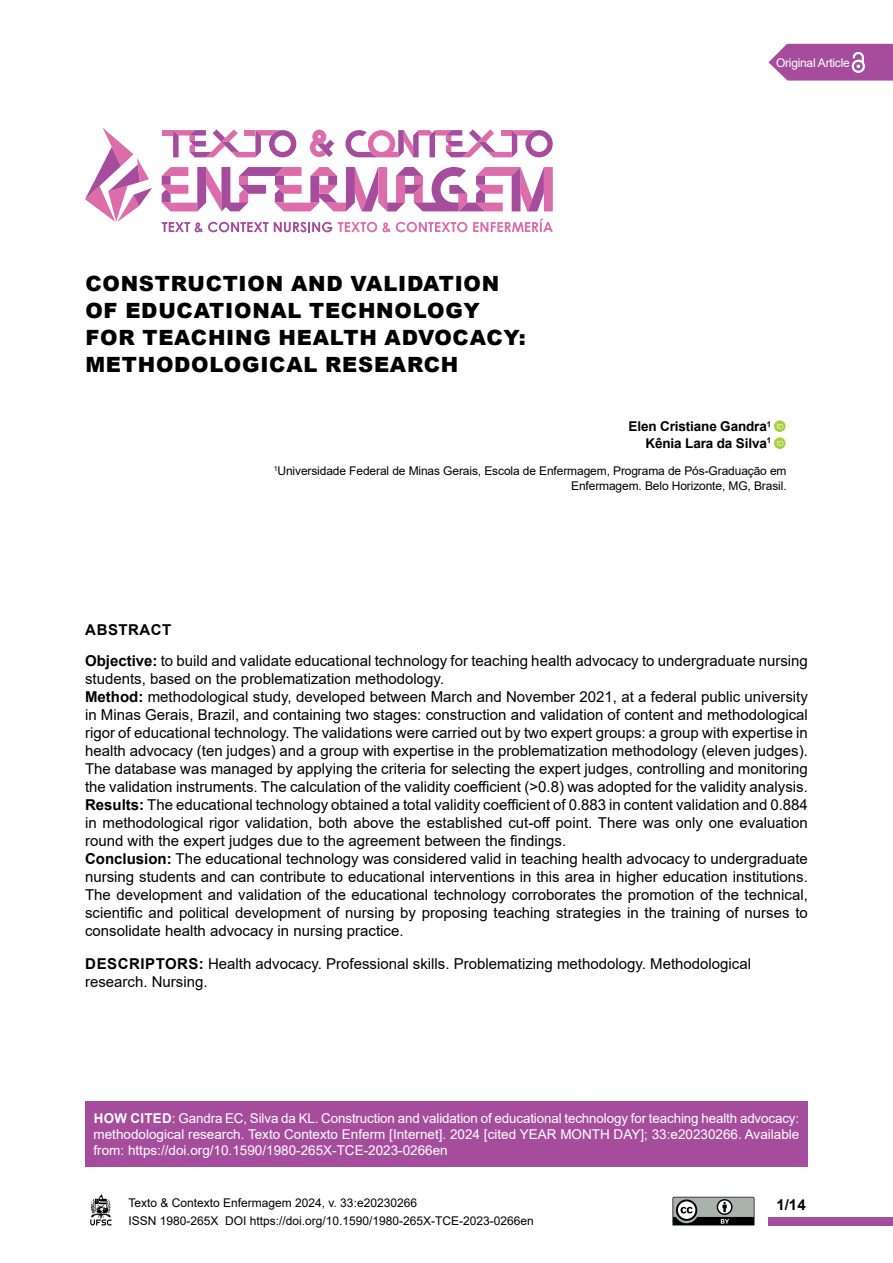
<style>
.page{position:relative;width:893px;height:1263px;background:#fff}
.page>*{position:absolute;margin:0;border:0;box-sizing:border-box;transform-origin:0 0}
.t1{font:900 21px/27px "Arial";letter-spacing:.035em;color:#000}
.t2{font:15px/18px "Arial";color:#000}
.t3{font:700 15px "Arial";color:#000}
.t4{font:13.5px/16.2px "Arial";color:#fff;text-align:justify}
.t5{font:700 13.5px/16.5px "Arial";letter-spacing:-.01em;color:#000;text-align:right}
.t6{font:12px/18px "Arial";letter-spacing:-.01em;color:#000}
.t7{font:12px "Arial";letter-spacing:-.02em;color:#fff}
.s1{font-weight:700}
</style>
<div class="page">
<div style="left:769px;top:1217px;width:124px;height:8px;background:#a54d9c"></div>
<svg style="left:90px;top:1194px;width:22px;height:31px"></svg>
<svg style="left:162px;top:167px;width:391px;height:45px"></svg>
<div style="left:162px;top:130px;width:11px;height:6px;background:#dd6daa"></div>
<svg style="left:173px;top:129px;width:123px;height:28px"></svg>
<svg style="left:310px;top:129px;width:243px;height:28px"></svg>
<svg style="left:162px;top:222px;width:106px;height:10px"></svg>
<svg style="left:274px;top:222px;width:58px;height:10px"></svg>
<svg style="left:338px;top:222px;width:129px;height:10px"></svg>
<svg style="left:473px;top:219px;width:80px;height:13px"></svg>
<svg style="left:85px;top:128px;width:67px;height:94px"></svg>
<svg style="left:768px;top:44px;width:125px;height:37px;background:#af61a7"></svg>
<svg style="left:672px;top:1197px;width:83px;height:29px;background:#777b78"></svg>
<div style="left:85px;top:1101px;width:723px;height:66px;background:#a54d9c"></div>
<h1 class="t1" style="left:85px;top:270px;width:442px">CONSTRUCTION AND VALIDATION<br>OF EDUCATIONAL TECHNOLOGY<br>FOR TEACHING HEALTH ADVOCACY:<br>METHODOLOGICAL RESEARCH</h1>
<p class="t7" style="left:776px;top:54px;width:75px">Original Article</p>
<p class="t5" style="left:628px;top:419px;width:144px">Elen Cristiane Gandra<sup>1<br></sup>Kênia Lara da Silva<sup>1</sup></p>
<p class="t6" style="left:274px;top:464px;width:514px;line-height:14.4px;text-align:right"><sup>1</sup>Universidade Federal de Minas Gerais, Escola de Enfermagem, Programa de Pós-Graduação em<br>Enfermagem. Belo Horizonte, MG, Brasil.</p>
<p class="t2" style="left:85px;top:614px;width:724px;line-height:30.8px"><span class="s1">ABSTRACT<br>Objective:</span> to build and validate educational technology for teaching health advocacy to undergraduate nursing</p>
<p class="t2" style="left:85px;top:669px;width:724px">students, based on the problematization methodology.<br><span class="s1">Method:</span> methodological study, developed between March and November 2021, at a federal public university in Minas Gerais, Brazil, and containing two stages: construction and validation of content and methodological rigor of educational technology. The validations were carried out by two expert groups: a group with expertise in health advocacy (ten judges) and a group with expertise in the problematization methodology (eleven judges).<br>The database was managed by applying the criteria for selecting the expert judges, controlling and monitoring the validation instruments. The calculation of the validity coefficient (&gt;0.8) was adopted for the validity analysis.<br><span class="s1">Results:</span> The educational technology obtained a total validity coefficient of 0.883 in content validation and 0.884 in methodological rigor validation, both above the established cut-off point. There was only one evaluation round with the expert judges due to the agreement between the findings.<br><span class="s1">Conclusion:</span> The educational technology was considered valid in teaching health advocacy to undergraduate nursing students and can contribute to educational interventions in this area in higher education institutions.<br>The development and validation of the educational technology corroborates the promotion of the technical, scientific and political development of nursing by proposing teaching strategies in the training of nurses to consolidate health advocacy in nursing practice.</p>
<p class="t2" style="left:85px;top:954px;width:668px"><span class="s1">DESCRIPTORS:</span> Health advocacy. Professional skills. Problematizing methodology. Methodological research. Nursing.</p>
<p class="t4" style="left:94px;top:1110px;width:707px"><span class="s1">HOW CITED</span>: Gandra EC, Silva da KL. Construction and validation of educational technology for teaching health advocacy: methodological research. Texto Contexto Enferm [Internet]. 2024 [cited YEAR MONTH DAY]; 33:e20230266. Available from: https://doi.org/10.1590/1980-265X-TCE-2023-0266en</p>
<p class="t6" style="left:128px;top:1194px;width:407px">Texto &amp; Contexto Enfermagem 2024, v. 33:e20230266<br>ISSN 1980-265X DOI https://doi.org/10.1590/1980-265X-TCE-2023-0266en</p>
<p class="t3" style="left:776px;top:1194px;width:31px">1/14</p>
</div>
